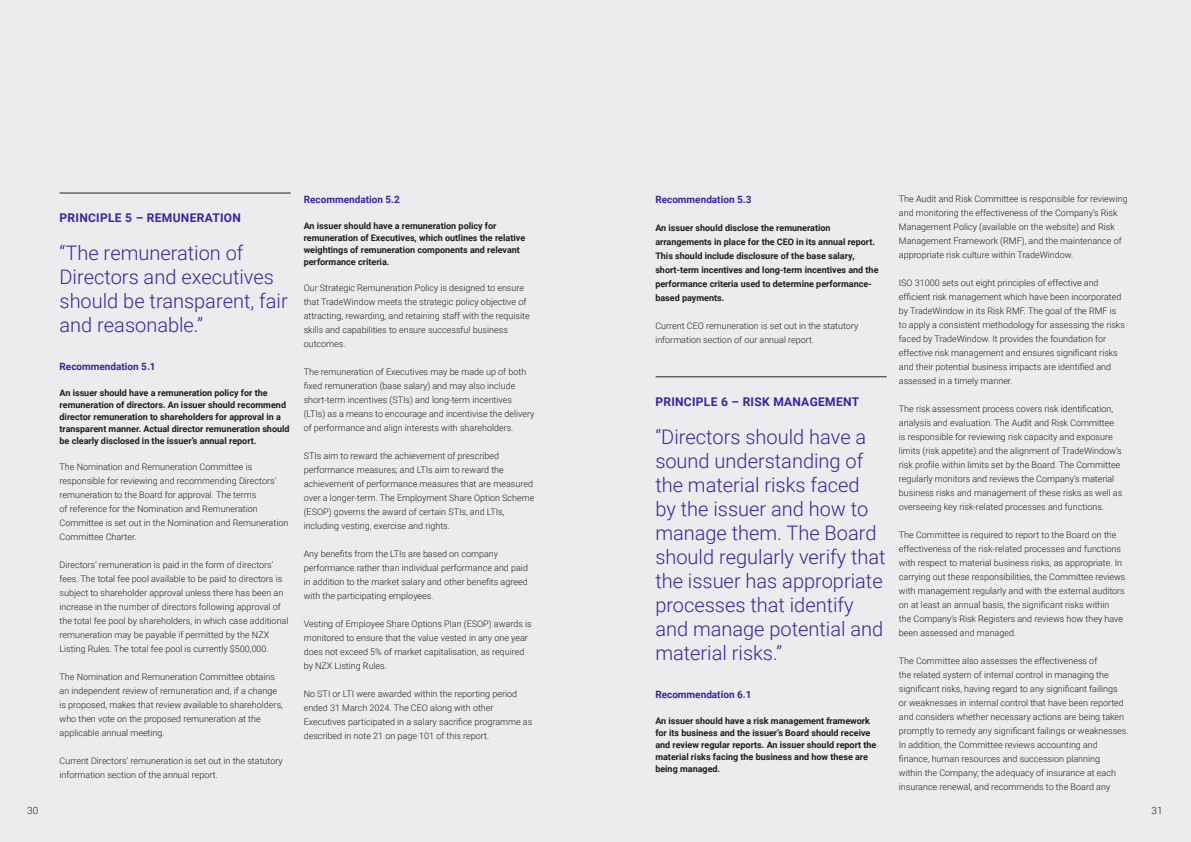
<style>
.page{position:relative;width:1191px;height:842px;background:#ecebee}
.page>*{position:absolute;margin:0;border:0;box-sizing:border-box;transform-origin:0 0}
.t1{font:300 20px/24px "Roboto";color:#3824a3}
.t2{font:700 12px "Roboto";letter-spacing:.025em;color:#3824a3}
.t3{font:700 10px "Roboto";color:#3824a3}
.t4{font:300 10px "Roboto";color:#231f20}
.t5{font:300 9px/14px "Roboto";color:#1d1d1e}
.t6{font:700 9px/12px "Roboto";color:#1d1d1e}
</style>
<div class="page">
<hr style="left:60px;top:193px;width:231px;height:1px;background:#231f20">
<hr style="left:655px;top:377px;width:231px;height:1px;background:#231f20">
<p class="t2" style="left:60px;top:209px;width:183px">PRINCIPLE 5 – REMUNERATION</p>
<p class="t1" style="left:60px;top:240px;width:230px">“The remuneration of<br>Directors and executives should be transparent, fair and reasonable.”</p>
<p class="t3" style="left:60px;top:360px;width:98px">Recommendation 5.1</p>
<p class="t6" style="left:60px;top:387px;width:231px">An issuer should have a remuneration policy for the remuneration of directors. An issuer should recommend director remuneration to shareholders for approval in a transparent manner. Actual director remuneration should be clearly disclosed in the issuer’s annual report.</p>
<p class="t5" style="left:60px;top:460px;width:230px">The Nomination and Remuneration Committee is responsible for reviewing and recommending Directors’ remuneration to the Board for approval. The terms<br>of reference for the Nomination and Remuneration Committee is set out in the Nomination and Remuneration Committee Charter.</p>
<p class="t5" style="left:60px;top:558px;width:230px">Directors’ remuneration is paid in the form of directors’ fees. The total fee pool available to be paid to directors is subject to shareholder approval unless there has been an increase in the number of directors following approval of the total fee pool by shareholders, in which case additional remuneration may be payable if permitted by the NZX</p>
<p class="t5" style="left:60px;top:642px;width:211px">Listing Rules. The total fee pool is currently $500,000.</p>
<p class="t5" style="left:60px;top:670px;width:225px">The Nomination and Remuneration Committee obtains an independent review of remuneration and, if a change is proposed, makes that review available to shareholders, who then vote on the proposed remuneration at the applicable annual meeting.</p>
<p class="t5" style="left:60px;top:754px;width:225px">Current Directors’ remuneration is set out in the statutory information section of the annual report.</p>
<p class="t3" style="left:304px;top:193px;width:98px">Recommendation 5.2</p>
<p class="t6" style="left:304px;top:220px;width:223px">An issuer should have a remuneration policy for remuneration of Executives, which outlines the relative weightings of remuneration components and relevant performance criteria.</p>
<p class="t5" style="left:304px;top:281px;width:227px">Our Strategic Remuneration Policy is designed to ensure that TradeWindow meets the strategic policy objective of attracting, rewarding, and retaining staff with the requisite skills and capabilities to ensure successful business outcomes.</p>
<p class="t5" style="left:304px;top:365px;width:232px">The remuneration of Executives may be made up of both fixed remuneration (base salary) and may also include short-term incentives (STIs) and long-term incentives (LTIs) as a means to encourage and incentivise the delivery of performance and align interests with shareholders.</p>
<p class="t5" style="left:304px;top:449px;width:232px">STIs aim to reward the achievement of prescribed performance measures; and LTIs aim to reward the achievement of performance measures that are measured over a longer-term. The Employment Share Option Scheme (ESOP) governs the award of certain STIs, and LTIs, including vesting, exercise and rights.</p>
<p class="t5" style="left:304px;top:547px;width:226px">Any benefits from the LTIs are based on company performance rather than individual performance and paid in addition to the market salary and other benefits agreed with the participating employees.</p>
<p class="t5" style="left:304px;top:617px;width:229px">Vesting of Employee Share Options Plan (ESOP) awards is monitored to ensure that the value vested in any one year does not exceed 5% of market capitalisation, as required by NZX Listing Rules.</p>
<p class="t5" style="left:304px;top:687px;width:230px">No STI or LTI were awarded within the reporting period ended 31 March 2024. The CEO along with other Executives participated in a salary sacrifice programme as described in note 21 on page 101 of this report.</p>
<p class="t3" style="left:655px;top:193px;width:98px">Recommendation 5.3</p>
<p class="t6" style="left:655px;top:221px;width:225px;line-height:14px">An issuer should disclose the remuneration arrangements in place for the CEO in its annual report.<br>This should include disclosure of the base salary, short-term incentives and long-term incentives and the performance criteria used to determine performance&shy;based payments.</p>
<p class="t5" style="left:655px;top:319px;width:204px">Current CEO remuneration is set out in the statutory information section of our annual report.</p>
<p class="t2" style="left:655px;top:394px;width:205px">PRINCIPLE 6 – RISK MANAGEMENT</p>
<p class="t1" style="left:655px;top:424px;width:232px">“Directors should have a sound understanding of the material risks faced<br>by the issuer and how to manage them. The Board should regularly verify that the issuer has appropriate processes that identify and manage potential and material risks.”</p>
<p class="t3" style="left:655px;top:688px;width:98px">Recommendation 6.1</p>
<p class="t6" style="left:655px;top:715px;width:223px">An issuer should have a risk management framework for its business and the issuer’s Board should receive and review regular reports. An issuer should report the material risks facing the business and how these are being managed.</p>
<p class="t5" style="left:899px;top:192px;width:230px">The Audit and Risk Committee is responsible for reviewing and monitoring the effectiveness of the Company’s Risk Management Policy (available on the website) and Risk Management Framework (RMF), and the maintenance of appropriate risk culture within TradeWindow.</p>
<p class="t5" style="left:899px;top:276px;width:227px">ISO 31000 sets out eight principles of effective and efficient risk management which have been incorporated by TradeWindow in its Risk RMF. The goal of the RMF is to apply a consistent methodology for assessing the risks faced by TradeWindow. It provides the foundation for effective risk management and ensures significant risks and their potential business impacts are identified and assessed in a timely manner.</p>
<p class="t5" style="left:899px;top:402px;width:225px">The risk assessment process covers risk identification, analysis and evaluation. The Audit and Risk Committee is responsible for reviewing risk capacity and exposure limits (risk appetite) and the alignment of TradeWindow’s risk profile within limits set by the Board. The Committee regularly monitors and reviews the Company’s material business risks and management of these risks as well as overseeing key risk‐related processes and functions.</p>
<p class="t5" style="left:899px;top:528px;width:228px">The Committee is required to report to the Board on the effectiveness of the risk-related processes and functions with respect to material business risks, as appropriate. In carrying out these responsibilities, the Committee reviews with management regularly and with the external auditors on at least an annual basis, the significant risks within<br>the Company’s Risk Registers and reviews how they have been assessed and managed.</p>
<p class="t5" style="left:899px;top:654px;width:231px">The Committee also assesses the effectiveness of<br>the related system of internal control in managing the significant risks, having regard to any significant failings<br>or weaknesses in internal control that have been reported and considers whether necessary actions are being taken promptly to remedy any significant failings or weaknesses.<br>In addition, the Committee reviews accounting and finance, human resources and succession planning<br>within the Company; the adequacy of insurance at each insurance renewal, and recommends to the Board any</p>
<p class="t4" style="left:27px;top:804px;width:13px">30</p>
<p class="t4" style="left:1151px;top:804px;width:13px">31</p>
</div>
